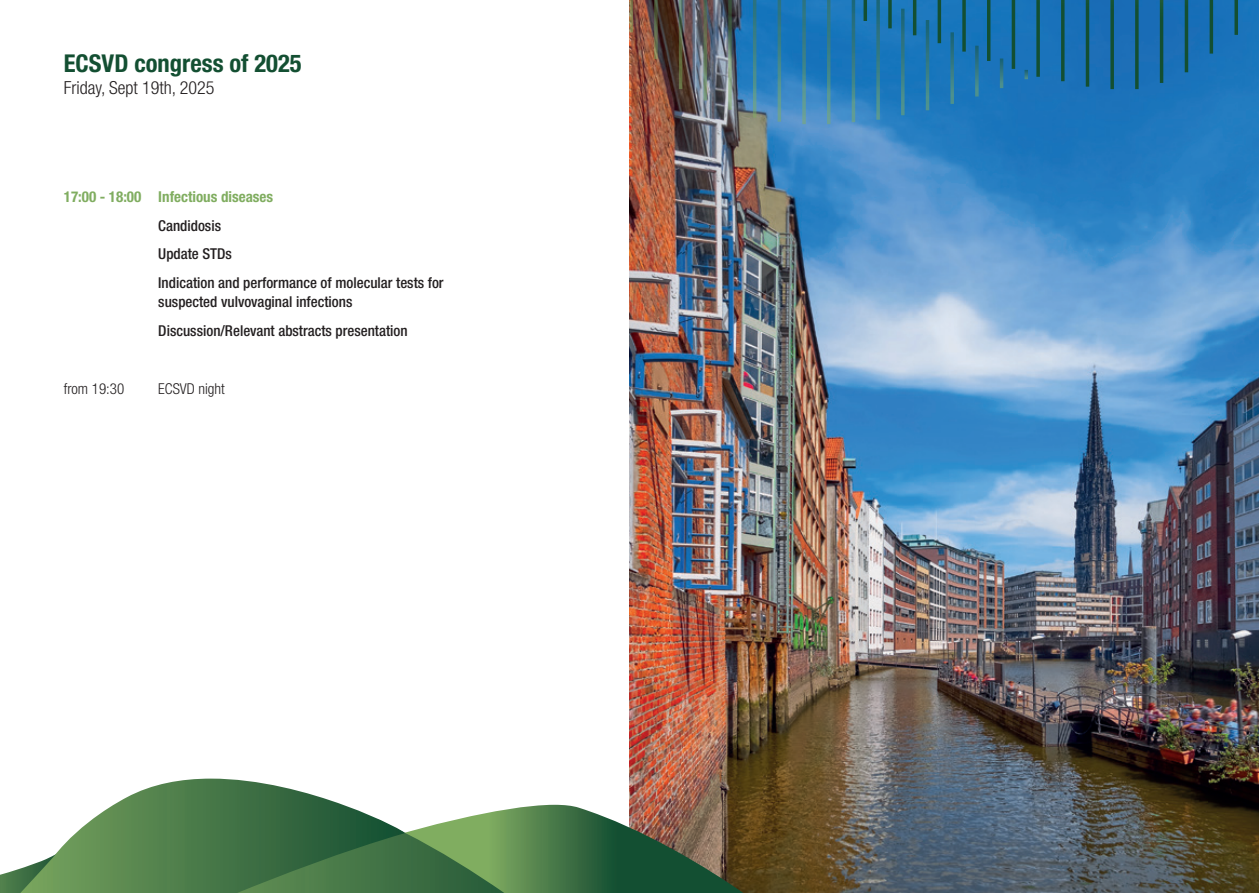
<style>
.page{position:relative;width:1259px;height:893px;background:#fff}
.page>*{position:absolute;margin:0;border:0;box-sizing:border-box;transform-origin:0 0}
.t1{font:700 condensed 24.6px "Helvetica Neue LT Pro";color:#134f32}
.t2{font:300 condensed 18px "Helvetica Neue LT Pro";color:#231f20}
.t3{font:500 condensed 15px/28.5px "Helvetica Neue LT Pro";color:#231f20}
.t4{font:700 condensed 15px "Helvetica Neue LT Pro";color:#80ad60}
.t5{font:300 condensed 15px "Helvetica Neue LT Pro";color:#231f20}
</style>
<div class="page">
<img style="left:629px;top:0;width:630px;height:893px">
<svg style="left:0;top:779px;width:743px;height:114px"></svg>
<svg style="left:1159px;top:0;width:4px;height:83px"></svg>
<svg style="left:863px;top:0;width:4px;height:21px"></svg>
<hr style="left:888px;top:0;width:3px;height:28px;background:#fff">
<hr style="left:913px;top:0;width:3px;height:35px;background:#fff">
<svg style="left:937px;top:0;width:4px;height:43px"></svg>
<hr style="left:962px;top:0;width:3px;height:52px;background:#fff">
<hr style="left:987px;top:0;width:3px;height:61px;background:#fff">
<svg style="left:1011px;top:0;width:4px;height:69px"></svg>
<svg style="left:1036px;top:0;width:4px;height:77px"></svg>
<hr style="left:1061px;top:0;width:3px;height:81px;background:#fff">
<svg style="left:1085px;top:0;width:4px;height:87px"></svg>
<svg style="left:1110px;top:0;width:4px;height:89px"></svg>
<hr style="left:1135px;top:0;width:3px;height:89px;background:#fff">
<hr style="left:679px;top:0;width:3px;height:89px;background:#fff">
<svg style="left:703px;top:0;width:4px;height:100px"></svg>
<svg style="left:728px;top:0;width:4px;height:110px"></svg>
<hr style="left:753px;top:0;width:3px;height:118px;background:#fff">
<svg style="left:777px;top:0;width:4px;height:122px"></svg>
<svg style="left:802px;top:0;width:4px;height:124px"></svg>
<hr style="left:827px;top:0;width:3px;height:124px;background:#fff">
<svg style="left:851px;top:0;width:4px;height:122px"></svg>
<svg style="left:876px;top:0;width:4px;height:120px"></svg>
<hr style="left:901px;top:9px;width:3px;height:106px;background:#fff">
<svg style="left:925px;top:20px;width:4px;height:90px"></svg>
<svg style="left:950px;top:32px;width:4px;height:72px"></svg>
<hr style="left:975px;top:46px;width:3px;height:51px;background:#fff">
<hr style="left:1000px;top:59px;width:3px;height:29px;background:#fff">
<svg style="left:1024px;top:70px;width:4px;height:9px"></svg>
<svg style="left:1184px;top:0;width:4px;height:72px"></svg>
<svg style="left:1209px;top:0;width:4px;height:54px"></svg>
<svg style="left:1234px;top:0;width:4px;height:35px"></svg>
<hr style="left:654px;top:0;width:3px;height:59px;background:#fff">
<svg style="left:629px;top:0;width:4px;height:32px"></svg>
<h1 class="t1" style="left:64px;top:48px;width:239px">ECSVD congress of 2025</h1>
<p class="t2" style="left:64px;top:77px;width:152px">Friday, Sept 19th, 2025</p>
<p class="t4" style="left:64px;top:188px;width:211px">17:00 - 18:00 Infectious diseases</p>
<p class="t3" style="left:158px;top:211px;width:287px">Candidosis<br>Update STDs<br>Indication and performance of molecular tests for</p>
<p class="t3" style="left:158px;top:287px;width:251px">suspected vulvovaginal infections<br>Discussion/Relevant abstracts presentation</p>
<p class="t5" style="left:64px;top:380px;width:62px">from 19:30</p>
<p class="t5" style="left:158px;top:380px;width:68px">ECSVD night</p>
</div>
